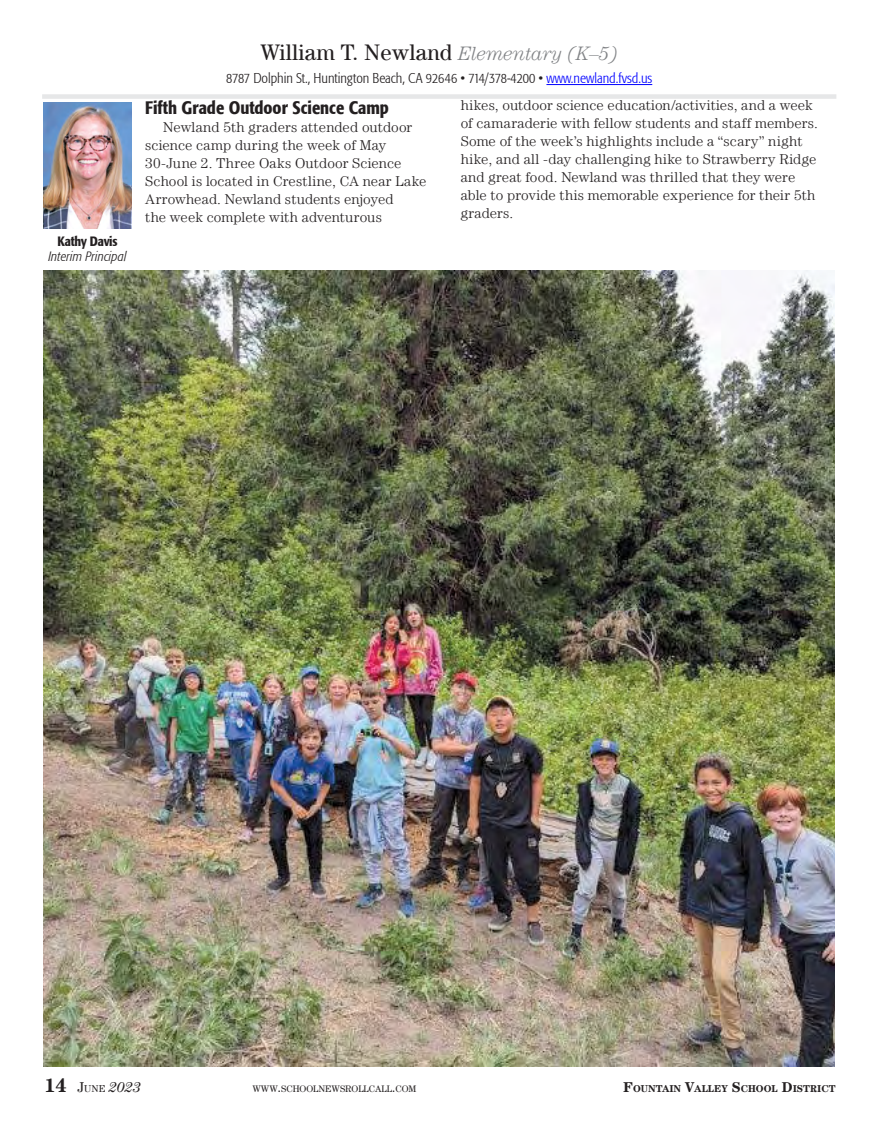
<style>
.page{position:relative;width:878px;height:1121px;background:#fff}
.page>*{position:absolute;margin:0;border:0;box-sizing:border-box;transform-origin:0 0}
.t1{font:22.5px "Century LT";letter-spacing:.005em;color:#231f20}
.t2{font:500 condensed 18px "Formata";color:#231f20}
.t3{font:300 14.25px/18px "Century LT";letter-spacing:.01em;color:#231f20}
.t4{font:300 condensed 14.25px "Formata";letter-spacing:-.005em;color:#231f20}
.t5{font:italic 14.25px "Century LT";color:#231f20}
.t6{font:italic 300 condensed 13.5px "Formata";letter-spacing:.005em;color:#231f20}
.t7{font:500 condensed 13.5px "Formata";letter-spacing:-.02em;color:#231f20}
.t8{font:700 10.05px "Century LT";color:#231f20}
.t9{font:9.45px "Century LT";color:#231f20}
.s1{font-weight:300;font-style:italic;font-size:19.5px;color:#808285}
.s2{color:#00f}
.s3{font-weight:700;font-style:normal;font-size:19.5px}
.s4{font-style:normal}
.s5{font-style:normal;font-size:10.05px}
.s6{font-size:13.5px}
.s7{font-size:14.25px}
</style>
<div class="page">
<div style="left:42px;top:94px;width:794px;height:5px;background:#e6e7e8"></div>
<hr style="left:546px;top:84px;width:106px;height:1px;background:#00f">
<img style="left:43px;top:270px;width:791px;height:796px">
<img style="left:43px;top:102px;width:89px;height:126px">
<h1 class="t1" style="left:260px;top:39px;width:359px">William T. Newland <span class="s1">Elementary (K–5)</span></h1>
<p class="t4" style="left:226px;top:70px;width:427px">8787 Dolphin St., Huntington Beach, CA 92646 • 714/378-4200 • <span class="s2">www.newland.fvsd.us</span></p>
<p class="t7" style="left:57px;top:233px;width:61px">Kathy Davis</p>
<p class="t6" style="left:48px;top:248px;width:80px">Interim Principal</p>
<p class="t2" style="left:145px;top:97px;width:245px">Fifth Grade Outdoor Science Camp</p>
<p class="t3" style="left:145px;top:118px;width:282px;text-indent:18px">Newland 5th graders attended outdoor science camp during the week of May 30-June 2. Three Oaks Outdoor Science School is located in Crestline, CA near Lake Arrowhead. Newland students enjoyed<br>the week complete with adventurous</p>
<p class="t3" style="left:460px;top:96px;width:359px">hikes, outdoor science education/activities, and a week of camaraderie with fellow students and staff members.<br>Some of the week’s highlights include a “scary” night hike, and all -day challenging hike to Strawberry Ridge and great food. Newland was thrilled that they were able to provide this memorable experience for their 5th graders.</p>
<p class="t5" style="left:44px;top:1079px;width:98px"><span class="s3">14</span> <span class="s4">J</span><span class="s5">UNE</span> 2023</p>
<p class="t9" style="left:252px;top:1082px;width:165px">WWW<span class="s6">.</span>SCHOOLNEWSROLLCALL<span class="s6">.</span>COM</p>
<p class="t8" style="left:623px;top:1082px;width:213px"><span class="s7">F</span>OUNTAIN <span class="s7">V</span>ALLEY <span class="s7">S</span>CHOOL <span class="s7">D</span>ISTRICT</p>
</div>
